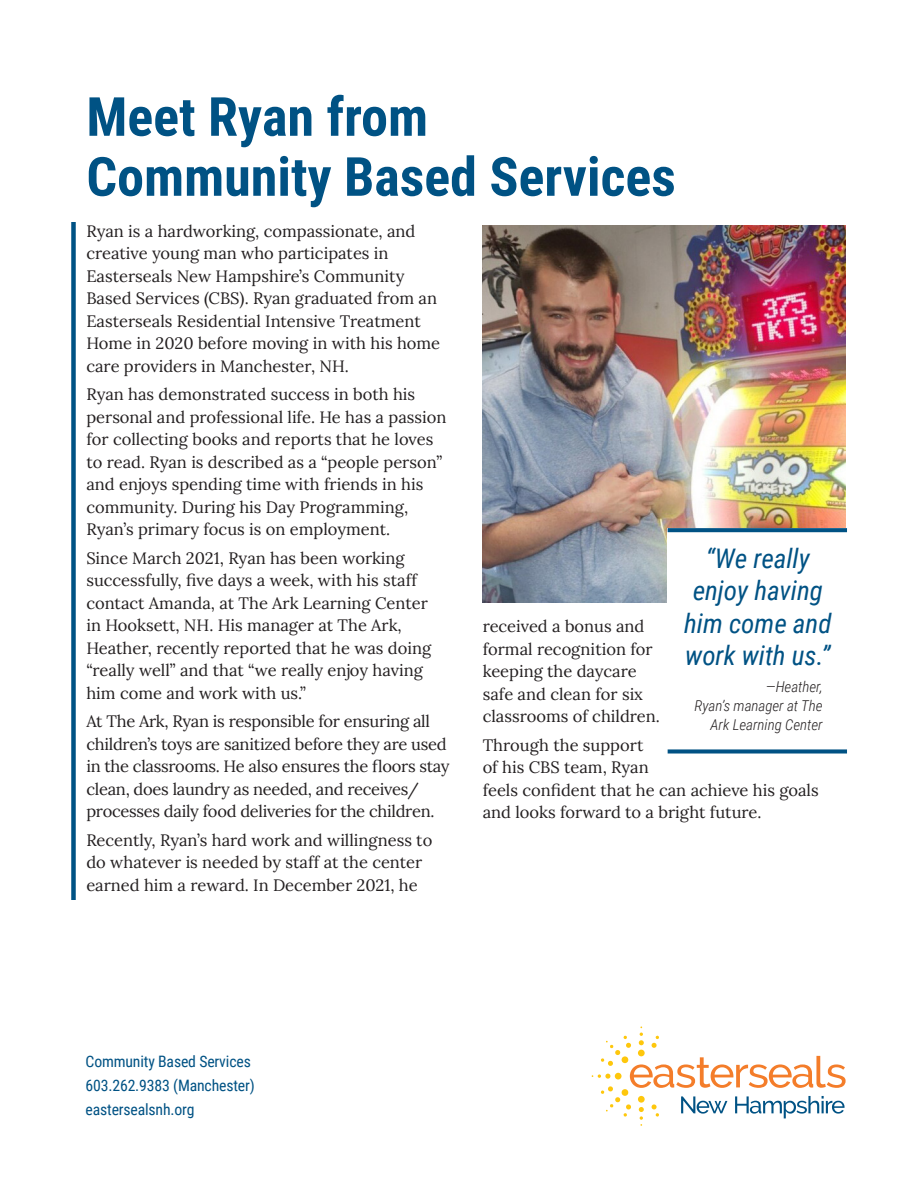
<style>
.page{position:relative;width:918px;height:1188px;background:#fff}
.page>*{position:absolute;margin:0;border:0;box-sizing:border-box;transform-origin:0 0}
.Headline{font:700 54px "Roboto Condensed";color:#005284}
.Pull_quote{font:italic 27px/32.4px "Roboto Condensed";color:#005284;text-align:center}
.Lora_body{font:16.5px/22.5px "Lora";color:#231f20}
.t1{font:15.75px "Roboto Condensed";letter-spacing:-.01em;color:#005284}
.t2{font:italic 300 14.85px/19px "Roboto Condensed";color:#231f20;text-align:right}
</style>
<div class="page">
<div style="left:71px;top:222px;width:5px;height:678px;background:#005284"></div>
<img style="left:483px;top:225px;width:363px;height:378px">
<div style="left:668px;top:528px;width:179px;height:223px;background:#fff"></div>
<svg style="left:668px;top:528px;width:179px;height:4px"></svg>
<div style="left:668px;top:749px;width:179px;height:5px;background:#005284"></div>
<svg style="left:592px;top:1026px;width:254px;height:100px"></svg>
<p class="Headline" style="left:86px;top:79px;width:343px">Meet Ryan from</p>
<p class="Headline" style="left:86px;top:139px;width:591px">Community Based Services</p>
<p class="Lora_body" style="left:86px;top:218px;width:355px">Ryan is a hardworking, compassionate, and creative young man who participates in Easterseals New Hampshire’s Community Based Services (CBS). Ryan graduated from an Easterseals Residential Intensive Treatment Home in 2020 before moving in with his home care providers in Manchester, NH.</p>
<p class="Lora_body" style="left:86px;top:382px;width:362px">Ryan has demonstrated success in both his personal and professional life. He has a passion for collecting books and reports that he loves to read. Ryan is described as a “people person” and enjoys spending time with friends in his community. During his Day Programming, Ryan’s primary focus is on employment.</p>
<p class="Lora_body" style="left:86px;top:545px;width:346px">Since March 2021, Ryan has been working successfully, five days a week, with his staff contact Amanda, at The Ark Learning Center in Hooksett, NH. His manager at The Ark, Heather, recently reported that he was doing “really well” and that “we really enjoy having him come and work with us.”</p>
<p class="Lora_body" style="left:86px;top:709px;width:365px">At The Ark, Ryan is responsible for ensuring all children’s toys are sanitized before they are used in the classrooms. He also ensures the floors stay clean, does laundry as needed, and receives/ processes daily food deliveries for the children.</p>
<p class="Lora_body" style="left:86px;top:827px;width:347px">Recently, Ryan’s hard work and willingness to do whatever is needed by staff at the center earned him a reward. In December 2021, he</p>
<p class="Pull_quote" style="left:684px;top:541px;width:149px">“We really enjoy having him come and work with us.”</p>
<p class="t2" style="left:694px;top:677px;width:130px">—Heather,<br>Ryan’s manager at The<br>Ark Learning Center</p>
<p class="Lora_body" style="left:483px;top:614px;width:179px">received a bonus and formal recognition for keeping the daycare safe and clean for six classrooms of children.</p>
<p class="Lora_body" style="left:483px;top:732px;width:338px">Through the support<br>of his CBS team, Ryan<br>feels confident that he can achieve his goals and looks forward to a bright future.</p>
<p class="t1" style="left:86px;top:1050px;width:167px">Community Based Services</p>
<p class="t1" style="left:86px;top:1074px;width:171px">603.262.9383 (Manchester)</p>
<p class="t1" style="left:86px;top:1098px;width:111px">eastersealsnh.org</p>
</div>
